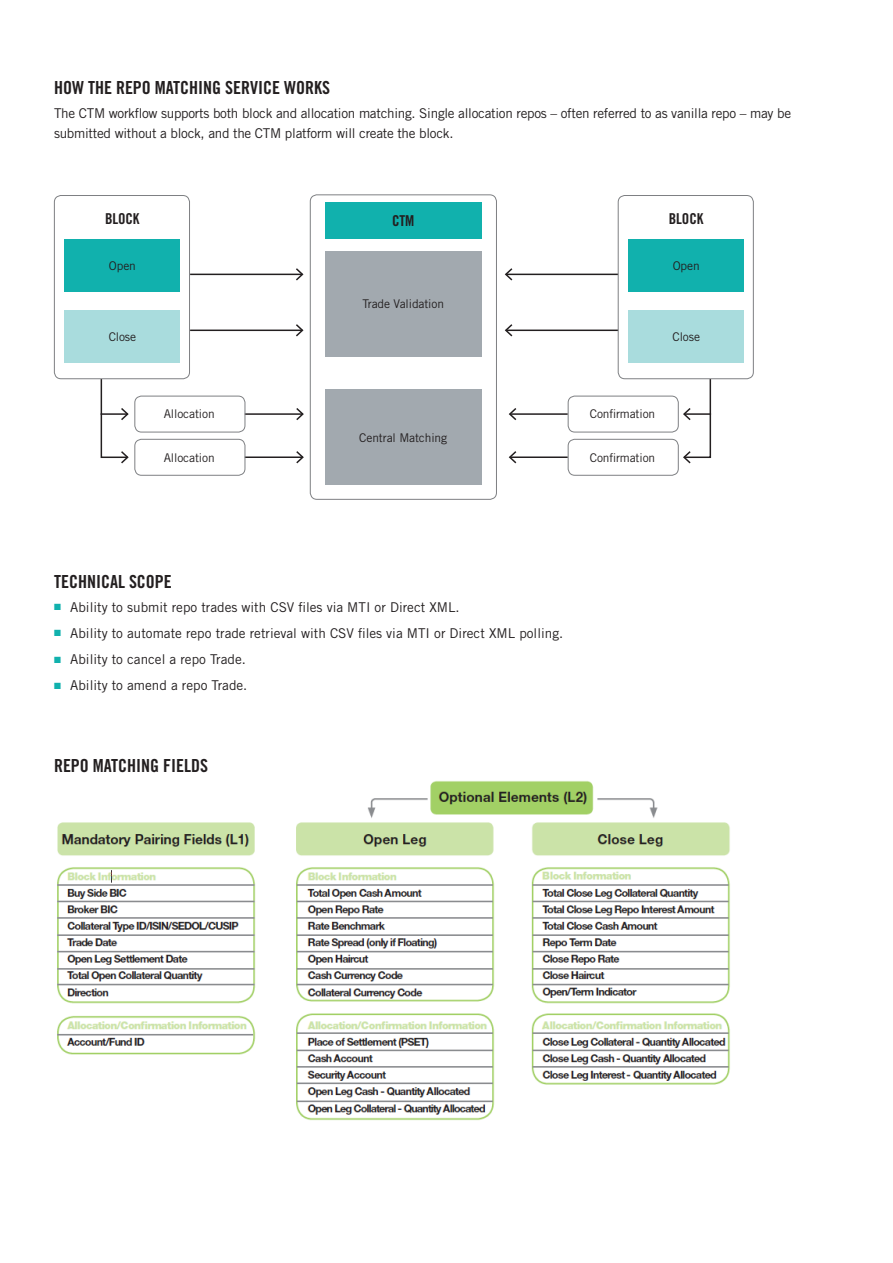
<style>
.page{position:relative;width:893px;height:1263px;background:#fff}
.page>*{position:absolute;margin:0;border:0;box-sizing:border-box;transform-origin:0 0}
.FactSheet_Subhead_20{font:18px "Trade Gothic LT Std Bd Cn 20";color:#231f20}
.t1{font:15px "Trade Gothic LT Std Bd Cn 20";letter-spacing:-.01em;color:#231f20}
.Fact_Sheet_Body_Copy{font:13.5px "Trade Gothic LT Std";color:#231f20}
.Fact_Sheet_Body_Copy-2{font:13.5px/19.5px "Trade Gothic LT Std";letter-spacing:-.02em;color:#231f20}
.t2{font:12px "Trade Gothic LT Std";letter-spacing:-.01em;color:#231f20}
.s1{color:#11b1ad}
</style>
<div class="page">
<img style="left:57px;top:781px;width:673px;height:340px">
<hr style="left:190px;top:274px;width:112px;height:1px;background:#231f20">
<svg style="left:294px;top:268px;width:10px;height:13px"></svg>
<hr style="left:506px;top:274px;width:112px;height:1px;background:#231f20">
<svg style="left:504px;top:268px;width:10px;height:13px"></svg>
<hr style="left:190px;top:330px;width:112px;height:1px;background:#231f20">
<svg style="left:294px;top:324px;width:10px;height:13px"></svg>
<hr style="left:506px;top:330px;width:112px;height:1px;background:#231f20">
<svg style="left:504px;top:324px;width:10px;height:13px"></svg>
<hr style="left:245px;top:413px;width:58px;height:2px;background:#231f20">
<svg style="left:295px;top:408px;width:9px;height:13px"></svg>
<hr style="left:510px;top:413px;width:58px;height:2px;background:#231f20">
<svg style="left:508px;top:408px;width:10px;height:13px"></svg>
<hr style="left:245px;top:456px;width:58px;height:2px;background:#231f20">
<svg style="left:295px;top:451px;width:9px;height:13px"></svg>
<hr style="left:510px;top:456px;width:58px;height:2px;background:#231f20">
<svg style="left:508px;top:451px;width:10px;height:13px"></svg>
<div style="left:54px;top:195px;width:136px;height:184px;border:1px solid #7e8083;border-radius:7px"></div>
<div style="left:618px;top:195px;width:136px;height:184px;border:1px solid #7e8083;border-radius:7px"></div>
<div style="left:310px;top:194px;width:187px;height:306px;border:1px solid #7e8083;border-radius:7px"></div>
<div style="left:64px;top:239px;width:116px;height:53px;background:#11b1ad"></div>
<div style="left:628px;top:239px;width:116px;height:53px;background:#11b1ad"></div>
<div style="left:64px;top:310px;width:116px;height:53px;background:#a9dcdd"></div>
<div style="left:628px;top:310px;width:116px;height:53px;background:#a9dcdd"></div>
<div style="left:325px;top:251px;width:157px;height:105px;background:#a2a9af"></div>
<div style="left:325px;top:389px;width:157px;height:96px;background:#a2a9af"></div>
<div style="left:325px;top:202px;width:157px;height:37px;background:#11b1ad"></div>
<div style="left:134px;top:396px;width:111px;height:36px;border:1px solid #7e8083;border-radius:7px"></div>
<div style="left:568px;top:396px;width:111px;height:36px;border:1px solid #7e8083;border-radius:7px"></div>
<div style="left:134px;top:439px;width:111px;height:37px;border:1px solid #7e8083;border-radius:7px"></div>
<div style="left:568px;top:439px;width:111px;height:37px;border:1px solid #7e8083;border-radius:7px"></div>
<svg style="left:100px;top:378px;width:30px;height:86px"></svg>
<svg style="left:682px;top:378px;width:30px;height:86px"></svg>
<p class="FactSheet_Subhead_20" style="left:54px;top:77px;width:278px">HOW THE REPO MATCHING SERVICE WORKS</p>
<p class="Fact_Sheet_Body_Copy-2" style="left:54px;top:103px;width:739px">The CTM workflow supports both block and allocation matching. Single allocation repos – often referred to as vanilla repo – may be submitted without a block, and the CTM platform will create the block.</p>
<p class="t1" style="left:105px;top:209px;width:36px">BLOCK</p>
<p class="t1" style="left:669px;top:209px;width:36px">BLOCK</p>
<p class="t1" style="left:392px;top:211px;width:24px">CTM</p>
<p class="t2" style="left:109px;top:258px;width:28px">Open</p>
<p class="t2" style="left:673px;top:258px;width:28px">Open</p>
<p class="t2" style="left:362px;top:296px;width:83px">Trade Validation</p>
<p class="t2" style="left:109px;top:329px;width:29px">Close</p>
<p class="t2" style="left:672px;top:329px;width:29px">Close</p>
<p class="t2" style="left:164px;top:407px;width:52px">Allocation</p>
<p class="t2" style="left:590px;top:407px;width:67px">Confirmation</p>
<p class="t2" style="left:164px;top:450px;width:52px">Allocation</p>
<p class="t2" style="left:590px;top:450px;width:67px">Confirmation</p>
<p class="t2" style="left:359px;top:430px;width:89px">Central Matching</p>
<p class="FactSheet_Subhead_20" style="left:54px;top:570px;width:119px">TECHNICAL SCOPE</p>
<p class="Fact_Sheet_Body_Copy" style="left:54px;top:599px;width:407px"><span class="s1">■</span> Ability to submit repo trades with CSV files via MTI or Direct XML.</p>
<p class="Fact_Sheet_Body_Copy" style="left:54px;top:625px;width:511px"><span class="s1">■</span> Ability to automate repo trade retrieval with CSV files via MTI or Direct XML polling.</p>
<p class="Fact_Sheet_Body_Copy" style="left:54px;top:651px;width:193px"><span class="s1">■</span> Ability to cancel a repo Trade.</p>
<p class="Fact_Sheet_Body_Copy" style="left:54px;top:677px;width:195px"><span class="s1">■</span> Ability to amend a repo Trade.</p>
<p class="FactSheet_Subhead_20" style="left:54px;top:755px;width:156px">REPO MATCHING FIELDS</p>
</div>
